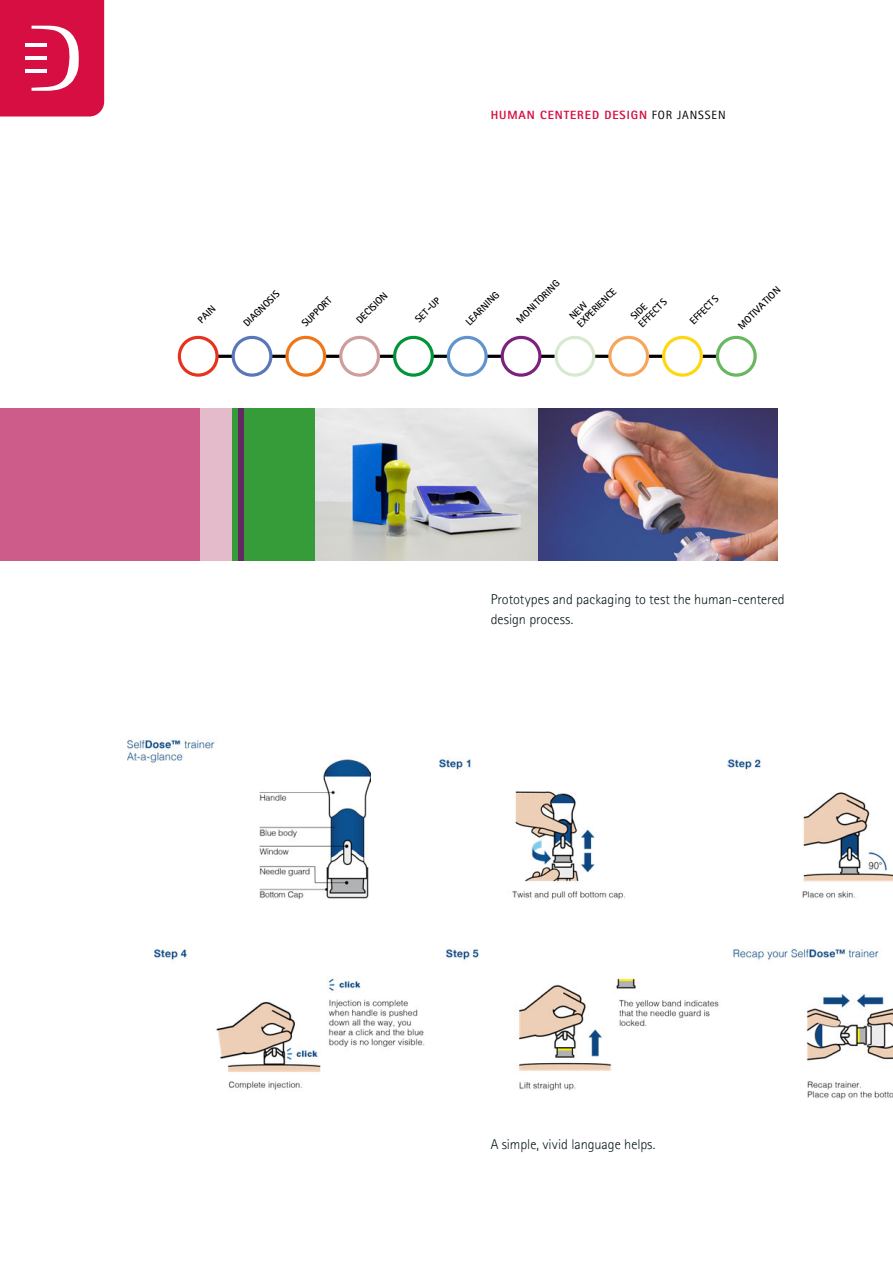
<style>
.page{position:relative;width:893px;height:1263px;background:#fff}
.page>*{position:absolute;margin:0;border:0;box-sizing:border-box;transform-origin:0 0}
.t1{font:300 14.25px/20.2px "Rotis Sans Serif Std";color:#09171a}
.t2{font:800 12px "Rotis Sans Serif Std";letter-spacing:.075em;color:#d60e41}
.t3{font:700 10.2px "Rotis Sans Serif Std";color:#000}
.t4{font:700 10.05px/10.9px "Rotis Sans Serif Std";color:#000}
.s1{font-weight:400;color:#000}
</style>
<div class="page">
<svg style="left:0;top:0;width:104px;height:117px"></svg>
<hr style="left:25px;top:69px;width:21px;height:3px;background:#fff">
<hr style="left:25px;top:57px;width:21px;height:3px;background:#fff">
<hr style="left:25px;top:44px;width:21px;height:3px;background:#fff">
<img style="left:315px;top:408px;width:224px;height:153px">
<img style="left:539px;top:408px;width:239px;height:153px">
<div style="left:232px;top:408px;width:83px;height:153px;background:#369c3a"></div>
<div style="left:200px;top:408px;width:32px;height:153px;background:#e4bbcb"></div>
<div style="left:0;top:408px;width:200px;height:153px;background:#cd5c8b"></div>
<div style="left:238px;top:408px;width:6px;height:153px;background:#642863"></div>
<img style="left:128px;top:739px;width:242px;height:161px">
<img style="left:439px;top:758px;width:186px;height:142px">
<img style="left:728px;top:758px;width:165px;height:140px">
<img style="left:154px;top:948px;width:271px;height:142px">
<img style="left:446px;top:948px;width:273px;height:142px">
<img style="left:733px;top:948px;width:160px;height:152px">
<svg style="left:177px;top:335px;width:580px;height:42px"></svg>
<p class="t2" style="left:491px;top:107px;width:236px">HUMAN CENTERED DESIGN <span class="s1">FOR JANSSEN</span></p>
<p class="t4" style="left:514px;top:318px;width:58px;rotate:-45deg">MONITORING</p>
<p class="t4" style="left:196px;top:318px;width:22px;rotate:-45deg">PAIN</p>
<p class="t4" style="left:687px;top:318px;width:37px;rotate:-45deg">EFFECT S</p>
<p class="t3" style="left:735px;top:323px;width:57px;rotate:-45deg">MOTIVATION</p>
<p class="t4" style="left:413px;top:317px;width:33px;rotate:-45deg">SET-UP</p>
<p class="t4" style="left:463px;top:319px;width:44px;rotate:-45deg">LEARNING</p>
<p class="t4" style="left:567px;top:314px;width:52px;rotate:-45deg">NEW<br>EXPERIENCE</p>
<p class="t4" style="left:241px;top:321px;width:48px;rotate:-45deg">DIAGNOSIS</p>
<p class="t4" style="left:300px;top:321px;width:39px;rotate:-45deg">SUPPORT</p>
<p class="t4" style="left:354px;top:318px;width:41px;rotate:-45deg">DECISION</p>
<p class="t4" style="left:636px;top:321px;width:37px;rotate:-45deg">EFFECT S</p>
<p class="t4" style="left:628px;top:314px;width:20px;rotate:-45deg">SIDE</p>
<p class="t1" style="left:491px;top:589px;width:296px">Prototypes and packaging to test the human-centered design process.</p>
<p class="t1" style="left:491px;top:1134px;width:166px">A simple, vivid language helps.</p>
</div>
